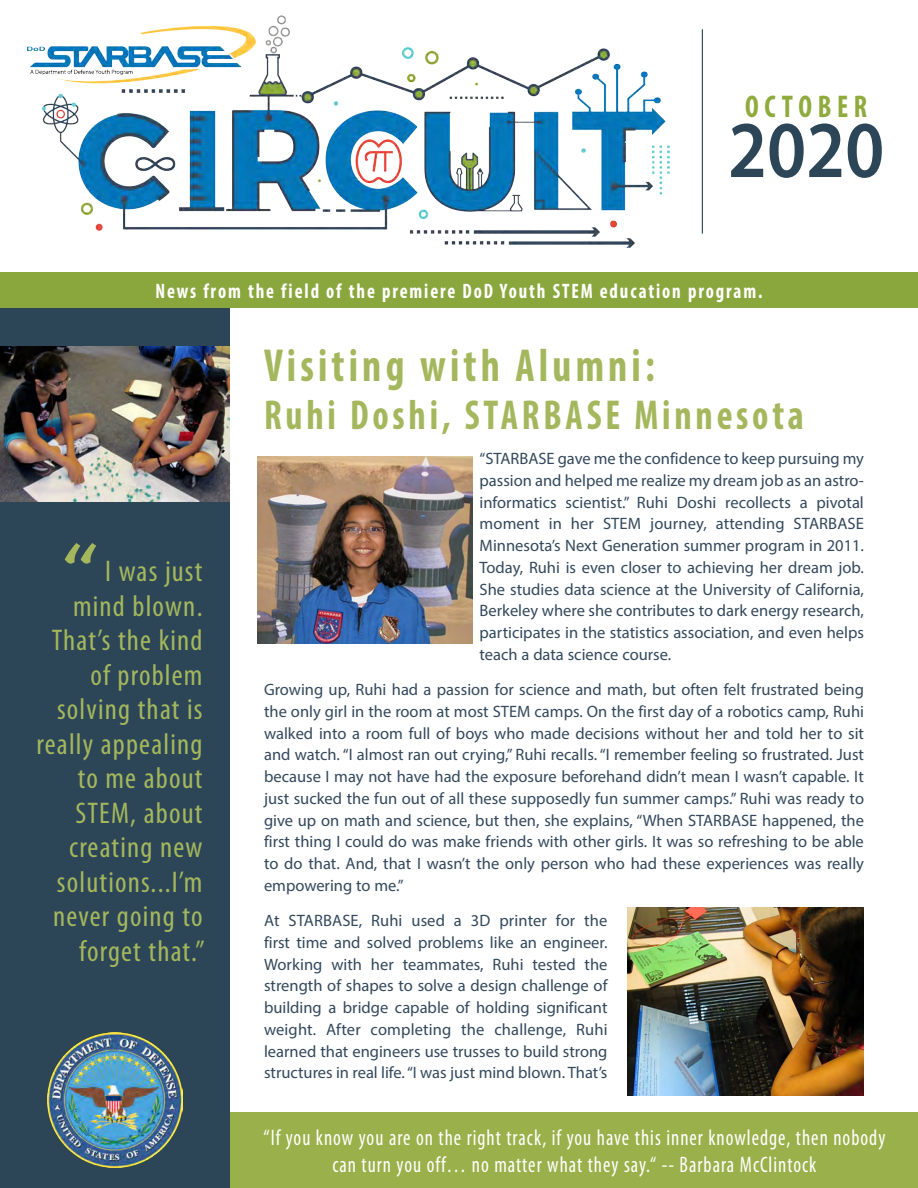
<style>
.page{position:relative;width:918px;height:1188px;background:#fff}
.page>*{position:absolute;margin:0;border:0;box-sizing:border-box;transform-origin:0 0}
.Quote_Callout{font:90px "Delicious";color:#a4b75d}
.t1{font:600 81px "Myriad Pro";color:#2c4658;scale:.9 1}
.Article_Title{font:700 condensed 46.5px "Myriad Pro";letter-spacing:.1em;color:#a4b75d;scale:.9 1}
.Article_Title-2{font:700 condensed 42px "Myriad Pro";letter-spacing:.1em;color:#a4b75d;scale:.9 1}
.t2{font:700 condensed 31.5px "Myriad Pro";letter-spacing:.2em;color:#8fab3d;scale:.9 1}
.Quote_Callout-2{font:condensed 30px/34.5px "Myriad Pro";letter-spacing:.04em;color:#a4b75d;text-align:right}
.Front_Page_Quote{font:condensed 22.5px/27.2px "Myriad Pro";letter-spacing:.05em;color:#fff;text-align:center;scale:.9 1}
.Table_-_Normal{font:700 condensed 21px "Myriad Pro";letter-spacing:.1em;color:#fff;scale:.9 1}
.Body_Paragraphs{font:16.5px/21.8px "Myriad Pro";color:#33485c;text-align:justify}
</style>
<div class="page">
<div style="left:0;top:308px;width:230px;height:880px;background:#2c4658"></div>
<img style="left:0;top:346px;width:230px;height:155px">
<img style="left:47px;top:1033px;width:135px;height:135px">
<div style="left:230px;top:1112px;width:688px;height:76px;background:#9ab14b"></div>
<div style="left:0;top:272px;width:918px;height:36px;background:#8aa73d"></div>
<hr style="left:702px;top:29px;width:1px;height:205px;background:#2c4658">
<img style="left:27px;top:15px;width:642px;height:233px">
<img style="left:257px;top:457px;width:216px;height:187px">
<img style="left:628px;top:908px;width:236px;height:187px">
<p class="t2" style="left:745px;top:86px;width:137px">OCTOBER</p>
<p class="t1" style="left:728px;top:98px;width:175px">2020</p>
<p class="Table_-_Normal" style="left:155px;top:278px;width:676px">News from the field of the premiere DoD Youth STEM education program.</p>
<p class="Quote_Callout" style="left:60px;top:522px;width:42px">“</p>
<p class="Quote_Callout-2" style="left:37px;top:554px;width:170px">I was just<br>mind blown.<br>That’s the kind of problem solving that is really appealing to me about<br>STEM, about creating new solutions...I’m never going to forget that.”</p>
<p class="Article_Title" style="left:264px;top:336px;width:436px">Visiting with Alumni:</p>
<p class="Article_Title-2" style="left:264px;top:389px;width:601px">Ruhi Doshi, STARBASE Minnesota</p>
<p class="Body_Paragraphs" style="left:480px;top:448px;width:386px">“STARBASE gave me the confidence to keep pursuing my passion and helped me realize my dream job as an astro&shy;informatics scientist.” Ruhi Doshi recollects a pivotal moment in her STEM journey, attending STARBASE Minnesota’s Next Generation summer program in 2011.<br>Today, Ruhi is even closer to achieving her dream job.<br>She studies data science at the University of California, Berkeley where she contributes to dark energy research, participates in the statistics association, and even helps teach a data science course.</p>
<p class="Body_Paragraphs" style="left:264px;top:679px;width:602px">Growing up, Ruhi had a passion for science and math, but often felt frustrated being the only girl in the room at most STEM camps. On the first day of a robotics camp, Ruhi walked into a room full of boys who made decisions without her and told her to sit and watch. “I almost ran out crying,” Ruhi recalls. “I remember feeling so frustrated. Just because I may not have had the exposure beforehand didn’t mean I wasn’t capable. It just sucked the fun out of all these supposedly fun summer camps.” Ruhi was ready to give up on math and science, but then, she explains, “When STARBASE happened, the first thing I could do was make friends with other girls. It was so refreshing to be able to do that. And, that I wasn’t the only person who had these experiences was really empowering to me.”</p>
<p class="Body_Paragraphs" style="left:264px;top:909px;width:345px">At STARBASE, Ruhi used a 3D printer for the first time and solved problems like an engineer.<br>Working with her teammates, Ruhi tested the strength of shapes to solve a design challenge of building a bridge capable of holding significant weight. After completing the challenge, Ruhi learned that engineers use trusses to build strong structures in real life. “I was just mind blown. That’s</p>
<p class="Front_Page_Quote" style="left:263px;top:1123px;width:692px">“If you know you are on the right track, if you have this inner knowledge, then nobody can turn you off… no matter what they say.“ -- Barbara McClintock</p>
</div>
